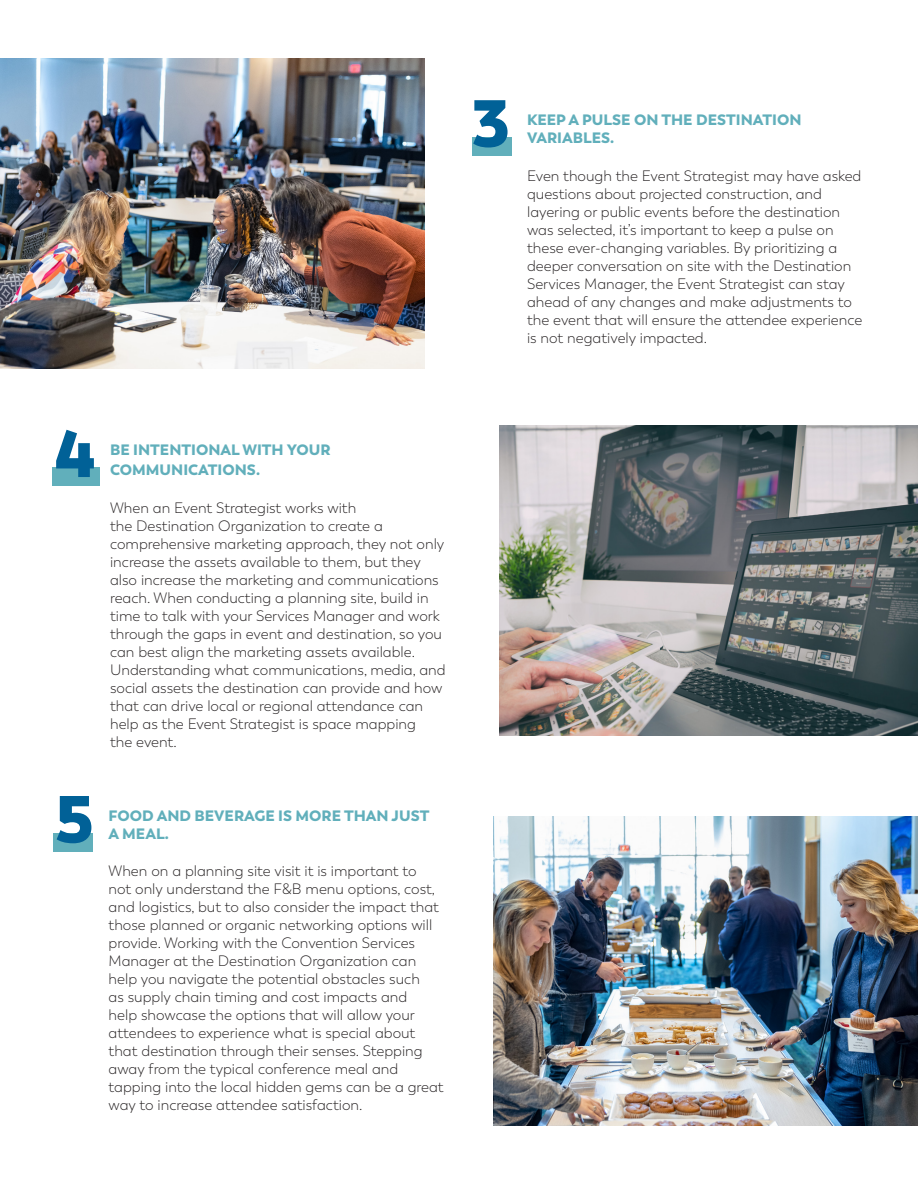
<style>
.page{position:relative;width:918px;height:1188px;background:#fff}
.page>*{position:absolute;margin:0;border:0;box-sizing:border-box;transform-origin:0 0}
.Body{font:800 66.45px "Trenda";color:#016197}
.t1{font:300 15px/18px "Trenda";color:#231f20}
.t2{font:900 15px/18px "Trenda";color:#61afbb}
</style>
<div class="page">
<div style="left:472px;top:137px;width:40px;height:19px;background:#61afbb"></div>
<div style="left:52px;top:467px;width:48px;height:19px;background:#61afbb"></div>
<div style="left:54px;top:833px;width:39px;height:18px;background:#61afbb"></div>
<img style="left:0;top:59px;width:425px;height:309px">
<img style="left:499px;top:426px;width:419px;height:309px">
<img style="left:493px;top:816px;width:425px;height:310px">
<p class="Body" style="left:473px;top:80px;width:39px">3</p>
<p class="t2" style="left:527px;top:111px;width:276px">KEEP A PULSE ON THE DESTINATION<br>VARIABLES.</p>
<p class="t1" style="left:527px;top:167px;width:337px">Even though the Event Strategist may have asked questions about projected construction, and layering or public events before the destination was selected, it’s important to keep a pulse on these ever-changing variables. By prioritizing a deeper conversation on site with the Destination Services Manager, the Event Strategist can stay ahead of any changes and make adjustments to the event that will ensure the attendee experience is not negatively impacted.</p>
<p class="Body" style="left:55px;top:410px;width:42px">4</p>
<p class="t2" style="left:110px;top:440px;width:222px;line-height:19.8px">BE INTENTIONAL WITH YOUR<br>COMMUNICATIONS.</p>
<p class="t1" style="left:110px;top:499px;width:337px">When an Event Strategist works with<br>the Destination Organization to create a comprehensive marketing approach, they not only increase the assets available to them, but they also increase the marketing and communications reach. When conducting a planning site, build in time to talk with your Services Manager and work through the gaps in event and destination, so you can best align the marketing assets available.<br>Understanding what communications, media, and social assets the destination can provide and how that can drive local or regional attendance can help as the Event Strategist is space mapping<br>the event.</p>
<p class="Body" style="left:55px;top:776px;width:40px">5</p>
<p class="t2" style="left:109px;top:807px;width:322px">FOOD AND BEVERAGE IS MORE THAN JUST<br>A MEAL.</p>
<p class="t1" style="left:109px;top:863px;width:337px">When on a planning site visit it is important to<br>not only understand the F&amp;B menu options, cost, and logistics, but to also consider the impact that those planned or organic networking options will provide. Working with the Convention Services Manager at the Destination Organization can help you navigate the potential obstacles such<br>as supply chain timing and cost impacts and<br>help showcase the options that will allow your attendees to experience what is special about that destination through their senses. Stepping away from the typical conference meal and tapping into the local hidden gems can be a great way to increase attendee satisfaction.</p>
</div>
